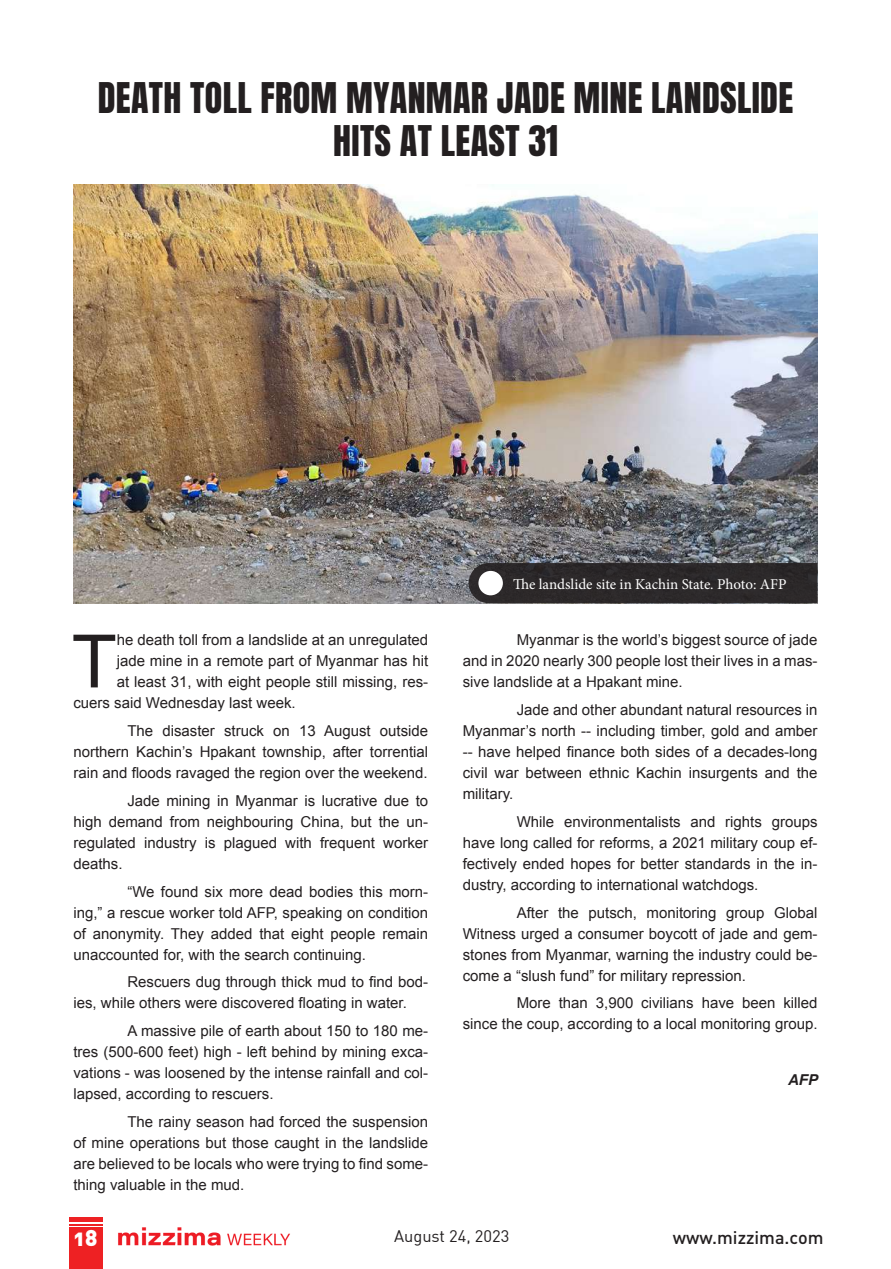
<style>
.page{position:relative;width:891px;height:1269px;background:#fff}
.page>*{position:absolute;margin:0;border:0;box-sizing:border-box;transform-origin:0 0}
.t1{font:73.65px "Arial";color:#231f20}
.t2{font:36px/43.2px "Anton";letter-spacing:.01em;color:#231f20;text-align:center}
.t3{font:22.5px "DIN Black Alternate";color:#fff}
.t4{font:500 18px "DIN";color:#231f20}
.t5{font:16.5px "DIN";color:#231f20}
.t6{font:15px/21px "Arial";color:#231f20;text-align:justify}
.t7{font:15px "Minion Pro";letter-spacing:-.005em;color:#fff}
.t8{font:italic 700 15px "Arial";color:#231f20}
</style>
<div class="page">
<img style="left:118px;top:1227px;width:172px;height:19px">
<hr style="left:69px;top:1217px;width:33px;height:4px;background:#ee2123">
<hr style="left:69px;top:1224px;width:33px;height:2px;background:#ee2123">
<div style="left:69px;top:1228px;width:33px;height:41px;background:#ee2123"></div>
<img style="left:73px;top:185px;width:745px;height:418px">
<div style="left:469px;top:563px;width:349px;height:40px;background:#2c282a"></div>
<div style="left:478px;top:571px;width:25px;height:24px;background:#fff;border-radius:50%"></div>
<h2 class="t2" style="left:98px;top:79px;width:697px">DEATH TOLL FROM MYANMAR JADE MINE LANDSLIDE<br>HITS AT LEAST 31</h2>
<h1 class="t1" style="left:72px;top:613px;width:47px">T</h1>
<p class="t6" style="left:117px;top:630px;width:313px">he death toll from a landslide at an unregulated</p>
<p class="t6" style="left:117px;top:651px;width:313px">jade mine in a remote part of Myanmar has hit</p>
<p class="t6" style="left:117px;top:672px;width:313px">at least 31, with eight people still missing, res-</p>
<p class="t6" style="left:73px;top:693px;width:224px">cuers said Wednesday last week.</p>
<p class="t6" style="left:73px;top:721px;width:356px;text-indent:54px">The disaster struck on 13 August outside northern Kachin’s Hpakant township, after torrential rain and floods ravaged the region over the weekend.</p>
<p class="t6" style="left:73px;top:790px;width:356px;text-indent:54px">Jade mining in Myanmar is lucrative due to high demand from neighbouring China, but the un&shy;regulated industry is plagued with frequent worker deaths.</p>
<p class="t6" style="left:73px;top:881px;width:356px;text-indent:54px">“We found six more dead bodies this morn&shy;ing,” a rescue worker told AFP, speaking on condition of anonymity. They added that eight people remain unaccounted for, with the search continuing.</p>
<p class="t6" style="left:73px;top:972px;width:356px;text-indent:54px">Rescuers dug through thick mud to find bod&shy;ies, while others were discovered floating in water.</p>
<p class="t6" style="left:73px;top:1021px;width:356px;text-indent:54px">A massive pile of earth about 150 to 180 me&shy;tres (500-600 feet) high - left behind by mining exca&shy;vations - was loosened by the intense rainfall and col&shy;lapsed, according to rescuers.</p>
<p class="t6" style="left:73px;top:1111px;width:356px;text-indent:54px">The rainy season had forced the suspension of mine operations but those caught in the landslide are believed to be locals who were trying to find some&shy;thing valuable in the mud.</p>
<p class="t7" style="left:513px;top:574px;width:275px">The landslide site in Kachin State. Photo: AFP</p>
<p class="t6" style="left:463px;top:630px;width:356px;text-indent:54px">Myanmar is the world’s biggest source of jade and in 2020 nearly 300 people lost their lives in a mas&shy;sive landslide at a Hpakant mine.</p>
<p class="t6" style="left:463px;top:700px;width:356px;text-indent:54px">Jade and other abundant natural resources in Myanmar’s north -- including timber, gold and amber -- have helped finance both sides of a decades-long civil war between ethnic Kachin insurgents and the military.</p>
<p class="t6" style="left:463px;top:811px;width:356px;text-indent:54px">While environmentalists and rights groups have long called for reforms, a 2021 military coup ef&shy;fectively ended hopes for better standards in the in&shy;dustry, according to international watchdogs.</p>
<p class="t6" style="left:463px;top:902px;width:356px;text-indent:54px">After the putsch, monitoring group Global Witness urged a consumer boycott of jade and gem&shy;stones from Myanmar, warning the industry could be&shy;come a “slush fund” for military repression.</p>
<p class="t6" style="left:463px;top:993px;width:356px;text-align:right">More than 3,900 civilians have been killed<br>since the coup, according to a local monitoring group.</p>
<p class="t8" style="left:788px;top:1070px;width:32px">AFP</p>
<h3 class="t3" style="left:74px;top:1223px;width:25px">18</h3>
<p class="t5" style="left:394px;top:1226px;width:117px">August 24, 2023</p>
<p class="t4" style="left:673px;top:1226px;width:152px">www.mizzima.com</p>
</div>
